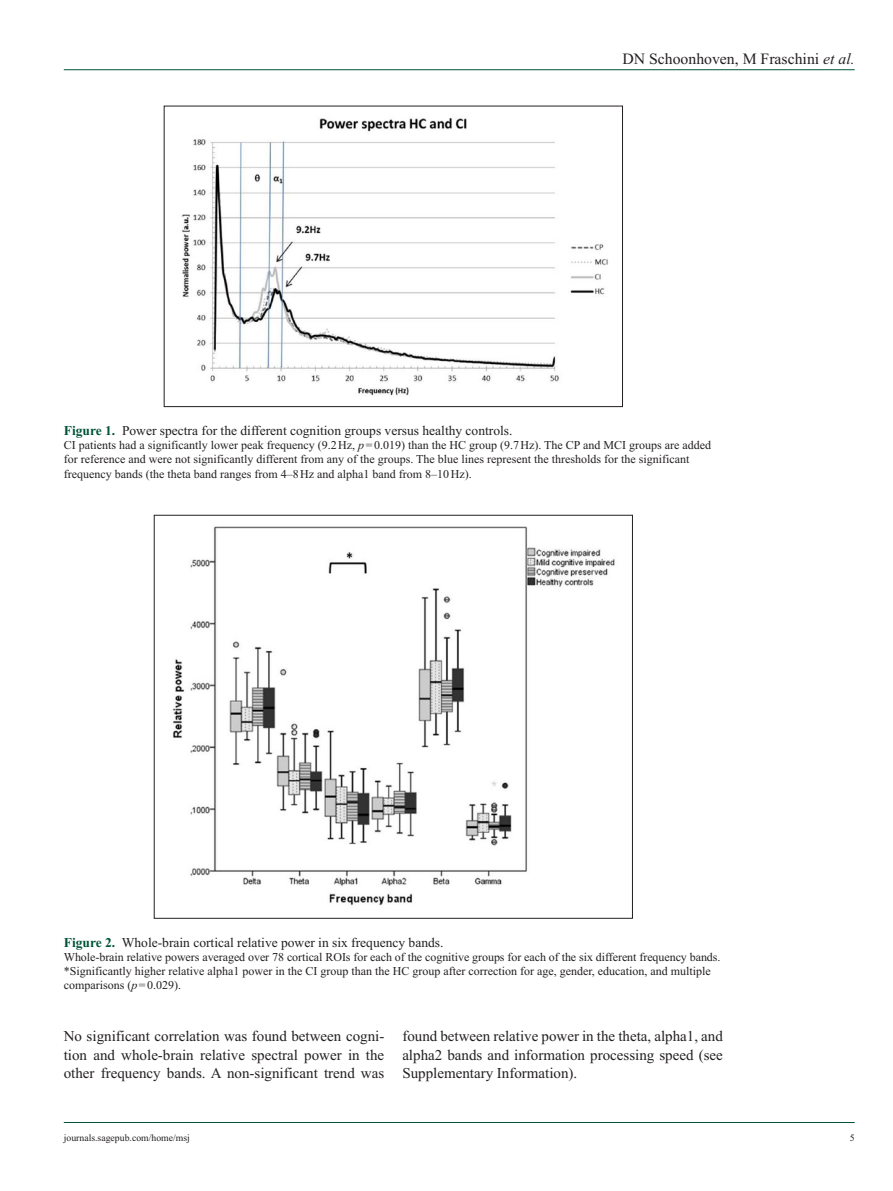
<style>
.page{position:relative;width:893px;height:1191px;background:#fff}
.page>*{position:absolute;margin:0;border:0;box-sizing:border-box;transform-origin:0 0}
.t1{font:15.75px "Times New Roman";color:#231f20}
.t2{font:15px/18px "Times New Roman";color:#231f20;text-align:justify}
.t3{font:13.5px "Times New Roman";color:#231f20}
.t4{font:12px/14.2px "Times New Roman";color:#231f20}
.t5{font:9.75px "Times New Roman";color:#231f20}
.s1{font-style:italic}
.s2{font-weight:700;color:#015436}
</style>
<div class="page">
<hr style="left:64px;top:69px;width:791px;height:1px;background:#015436">
<hr style="left:64px;top:1122px;width:791px;height:1px;background:#015436">
<img style="left:182px;top:118px;width:426px;height:278px">
<div style="left:164px;top:106px;width:459px;height:301px;border:1px solid #231f20"></div>
<img style="left:173px;top:526px;width:442px;height:380px">
<h1 class="t1" style="left:622px;top:50px;width:234px">DN Schoonhoven, M Fraschini <span class="s1">et al.</span></h1>
<p class="t3" style="left:64px;top:423px;width:450px"><span class="s2">Figure 1.</span> Power spectra for the different cognition groups versus healthy controls.</p>
<p class="t4" style="left:64px;top:438px;width:649px">CI patients had a significantly lower peak frequency (9.2Hz, <span class="s1">p</span>=0.019) than the HC group (9.7Hz). The CP and MCI groups are added for reference and were not significantly different from any of the groups. The blue lines represent the thresholds for the significant frequency bands (the theta band ranges from 4–8Hz and alpha1 band from 8–10Hz).</p>
<p class="t3" style="left:64px;top:934px;width:381px"><span class="s2">Figure 2.</span> Whole-brain cortical relative power in six frequency bands.</p>
<p class="t4" style="left:64px;top:949px;width:658px">Whole-brain relative powers averaged over 78 cortical ROIs for each of the cognitive groups for each of the six different frequency bands. *Significantly higher relative alpha1 power in the CI group than the HC group after correction for age, gender, education, and multiple comparisons (<span class="s1">p</span>=0.029).</p>
<p class="t2" style="left:64px;top:1027px;width:322px">No significant correlation was found between cogni&shy;tion and whole-brain relative spectral power in the other frequency bands. A non-significant trend was</p>
<p class="t2" style="left:402px;top:1027px;width:322px">found between relative power in the theta, alpha1, and alpha2 bands and information processing speed (see Supplementary Information).</p>
<p class="t5" style="left:64px;top:1132px;width:128px">journals.sagepub.com/home/msj</p>
<p class="t5" style="left:850px;top:1132px;width:6px">5</p>
</div>
